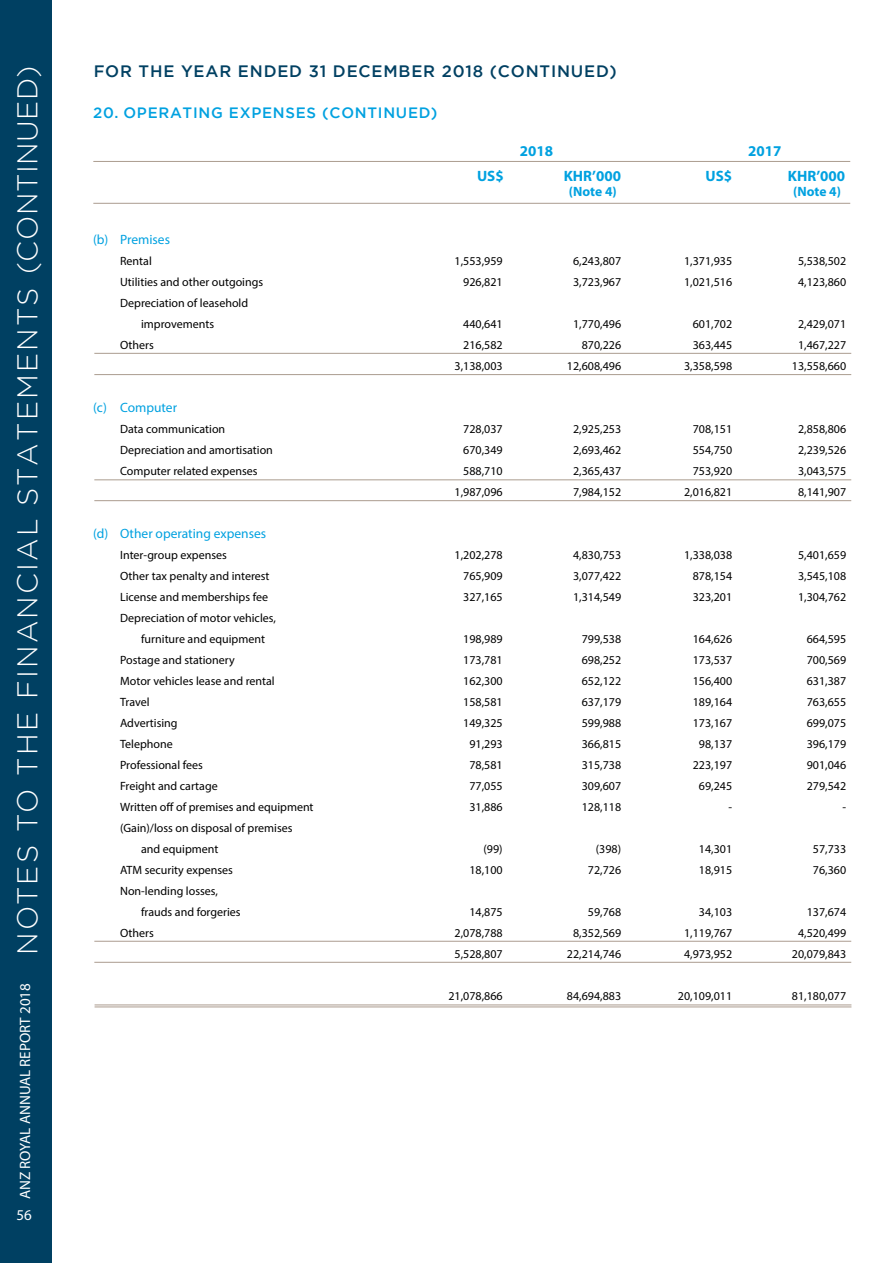
<style>
.page{position:relative;width:893px;height:1263px;background:#fff}
.page>*{position:absolute;margin:0;border:0;box-sizing:border-box;transform-origin:0 0}
.t1{font:300 28.5px "Gotham";letter-spacing:.08em;color:#fff}
.t2{font:500 16.5px "Gotham";letter-spacing:.05em;color:#004062}
.t3{font:500 15px "Gotham";letter-spacing:.05em;color:#00a1e0}
.t4{font:700 15px "Myriad Pro";color:#00a1e0}
.t5{font:15px "Myriad Pro";color:#fff}
.t6{font:13.5px "Myriad Pro";color:#00a1e0}
.t7{font:700 13.5px "Myriad Pro";letter-spacing:-.005em;color:#00a1e0}
.t8{font:12px/21px "Myriad Pro";color:#000}
</style>
<div class="page">
<div style="left:0;top:0;width:51px;height:1263px;background:#004062"></div>
<hr style="left:93px;top:203px;width:757px;height:1px;background:#ab9c8f">
<hr style="left:93px;top:161px;width:757px;height:1px;background:#ab9c8f">
<hr style="left:95px;top:1004px;width:756px;height:1px;background:#ab9c8f">
<hr style="left:95px;top:1006px;width:756px;height:1px;background:#ab9c8f">
<hr style="left:94px;top:353px;width:757px;height:1px;background:#ab9c8f">
<hr style="left:94px;top:374px;width:757px;height:1px;background:#ab9c8f">
<hr style="left:94px;top:500px;width:757px;height:1px;background:#ab9c8f">
<hr style="left:94px;top:962px;width:757px;height:1px;background:#ab9c8f">
<hr style="left:94px;top:941px;width:757px;height:1px;background:#ab9c8f">
<hr style="left:94px;top:479px;width:757px;height:1px;background:#ab9c8f">
<h1 class="t1" style="left:9px;top:955px;width:890px;rotate:-90deg">NOTES TO THE FINANCIAL STATEMENTS (CONTINUED)</h1>
<p class="t5" style="left:16px;top:1199px;width:217px;rotate:-90deg">ANZ ROYAL ANNUAL REPORT 2018</p>
<p class="t5" style="left:17px;top:1206px;width:17px">56</p>
<h2 class="t2" style="left:94px;top:60px;width:524px">FOR THE YEAR ENDED 31 DECEMBER 2018 (CONTINUED)</h2>
<p class="t3" style="left:93px;top:103px;width:346px">20. OPERATING EXPENSES (CONTINUED)</p>
<p class="t4" style="left:520px;top:141px;width:35px">2018</p>
<p class="t4" style="left:748px;top:141px;width:35px">2017</p>
<p class="t4" style="left:477px;top:166px;width:28px">US$</p>
<p class="t4" style="left:705px;top:166px;width:28px">US$</p>
<p class="t4" style="left:564px;top:166px;width:59px">KHR’000</p>
<p class="t7" style="left:569px;top:183px;width:49px">(Note 4)</p>
<p class="t4" style="left:788px;top:166px;width:59px">KHR’000</p>
<p class="t7" style="left:793px;top:183px;width:49px">(Note 4)</p>
<p class="t6" style="left:93px;top:231px;width:78px">(b) Premises</p>
<p class="t8" style="left:120px;top:251px;width:33px">Rental</p>
<p class="t8" style="left:455px;top:251px;width:50px">1,553,959</p>
<p class="t8" style="left:573px;top:251px;width:50px">6,243,807</p>
<p class="t8" style="left:684px;top:251px;width:50px">1,371,935</p>
<p class="t8" style="left:798px;top:251px;width:50px">5,538,502</p>
<p class="t8" style="left:120px;top:272px;width:145px">Utilities and other outgoings</p>
<p class="t8" style="left:463px;top:272px;width:41px">926,821</p>
<p class="t8" style="left:573px;top:272px;width:50px">3,723,967</p>
<p class="t8" style="left:684px;top:272px;width:50px">1,021,516</p>
<p class="t8" style="left:798px;top:272px;width:50px">4,123,860</p>
<p class="t8" style="left:141px;top:293px;width:109px;text-indent:-21px">Depreciation of leasehold improvements</p>
<p class="t8" style="left:463px;top:314px;width:41px">440,641</p>
<p class="t8" style="left:573px;top:314px;width:50px">1,770,496</p>
<p class="t8" style="left:693px;top:314px;width:41px">601,702</p>
<p class="t8" style="left:798px;top:314px;width:50px">2,429,071</p>
<p class="t8" style="left:120px;top:335px;width:35px">Others</p>
<p class="t8" style="left:463px;top:335px;width:41px">216,582</p>
<p class="t8" style="left:582px;top:335px;width:41px">870,226</p>
<p class="t8" style="left:693px;top:335px;width:41px">363,445</p>
<p class="t8" style="left:798px;top:335px;width:50px">1,467,227</p>
<p class="t8" style="left:455px;top:356px;width:50px">3,138,003</p>
<p class="t8" style="left:567px;top:356px;width:56px">12,608,496</p>
<p class="t8" style="left:684px;top:356px;width:50px">3,358,598</p>
<p class="t8" style="left:792px;top:356px;width:56px">13,558,660</p>
<p class="t6" style="left:93px;top:399px;width:86px">(c) Computer</p>
<p class="t8" style="left:120px;top:419px;width:107px">Data communication</p>
<p class="t8" style="left:463px;top:419px;width:41px">728,037</p>
<p class="t8" style="left:573px;top:419px;width:50px">2,925,253</p>
<p class="t8" style="left:693px;top:419px;width:41px">708,151</p>
<p class="t8" style="left:798px;top:419px;width:50px">2,858,806</p>
<p class="t8" style="left:120px;top:440px;width:154px">Depreciation and amortisation</p>
<p class="t8" style="left:463px;top:440px;width:41px">670,349</p>
<p class="t8" style="left:573px;top:440px;width:50px">2,693,462</p>
<p class="t8" style="left:693px;top:440px;width:41px">554,750</p>
<p class="t8" style="left:798px;top:440px;width:50px">2,239,526</p>
<p class="t8" style="left:120px;top:461px;width:139px">Computer related expenses</p>
<p class="t8" style="left:463px;top:461px;width:41px">588,710</p>
<p class="t8" style="left:573px;top:461px;width:50px">2,365,437</p>
<p class="t8" style="left:693px;top:461px;width:41px">753,920</p>
<p class="t8" style="left:798px;top:461px;width:50px">3,043,575</p>
<p class="t8" style="left:455px;top:482px;width:50px">1,987,096</p>
<p class="t8" style="left:573px;top:482px;width:50px">7,984,152</p>
<p class="t8" style="left:684px;top:482px;width:50px">2,016,821</p>
<p class="t8" style="left:798px;top:482px;width:50px">8,141,907</p>
<p class="t6" style="left:93px;top:525px;width:175px">(d) Other operating expenses</p>
<p class="t8" style="left:120px;top:545px;width:108px">Inter-group expenses</p>
<p class="t8" style="left:455px;top:545px;width:50px">1,202,278</p>
<p class="t8" style="left:573px;top:545px;width:50px">4,830,753</p>
<p class="t8" style="left:684px;top:545px;width:50px">1,338,038</p>
<p class="t8" style="left:798px;top:545px;width:50px">5,401,659</p>
<p class="t8" style="left:120px;top:566px;width:151px">Other tax penalty and interest</p>
<p class="t8" style="left:463px;top:566px;width:41px">765,909</p>
<p class="t8" style="left:573px;top:566px;width:50px">3,077,422</p>
<p class="t8" style="left:693px;top:566px;width:41px">878,154</p>
<p class="t8" style="left:798px;top:566px;width:50px">3,545,108</p>
<p class="t8" style="left:120px;top:587px;width:150px">License and memberships fee</p>
<p class="t8" style="left:463px;top:587px;width:41px">327,165</p>
<p class="t8" style="left:573px;top:587px;width:50px">1,314,549</p>
<p class="t8" style="left:693px;top:587px;width:41px">323,201</p>
<p class="t8" style="left:798px;top:587px;width:50px">1,304,762</p>
<p class="t8" style="left:141px;top:608px;width:136px;text-indent:-21px">Depreciation of motor vehicles, furniture and equipment</p>
<p class="t8" style="left:463px;top:629px;width:41px">198,989</p>
<p class="t8" style="left:582px;top:629px;width:41px">799,538</p>
<p class="t8" style="left:693px;top:629px;width:41px">164,626</p>
<p class="t8" style="left:807px;top:629px;width:41px">664,595</p>
<p class="t8" style="left:120px;top:650px;width:116px">Postage and stationery</p>
<p class="t8" style="left:463px;top:650px;width:41px">173,781</p>
<p class="t8" style="left:582px;top:650px;width:41px">698,252</p>
<p class="t8" style="left:693px;top:650px;width:41px">173,537</p>
<p class="t8" style="left:807px;top:650px;width:41px">700,569</p>
<p class="t8" style="left:120px;top:671px;width:156px">Motor vehicles lease and rental</p>
<p class="t8" style="left:463px;top:671px;width:41px">162,300</p>
<p class="t8" style="left:582px;top:671px;width:41px">652,122</p>
<p class="t8" style="left:693px;top:671px;width:41px">156,400</p>
<p class="t8" style="left:807px;top:671px;width:41px">631,387</p>
<p class="t8" style="left:120px;top:692px;width:31px">Travel</p>
<p class="t8" style="left:463px;top:692px;width:41px">158,581</p>
<p class="t8" style="left:582px;top:692px;width:41px">637,179</p>
<p class="t8" style="left:693px;top:692px;width:41px">189,164</p>
<p class="t8" style="left:807px;top:692px;width:41px">763,655</p>
<p class="t8" style="left:120px;top:713px;width:59px">Advertising</p>
<p class="t8" style="left:463px;top:713px;width:41px">149,325</p>
<p class="t8" style="left:582px;top:713px;width:41px">599,988</p>
<p class="t8" style="left:693px;top:713px;width:41px">173,167</p>
<p class="t8" style="left:807px;top:713px;width:41px">699,075</p>
<p class="t8" style="left:120px;top:734px;width:54px">Telephone</p>
<p class="t8" style="left:469px;top:734px;width:35px">91,293</p>
<p class="t8" style="left:582px;top:734px;width:41px">366,815</p>
<p class="t8" style="left:699px;top:734px;width:35px">98,137</p>
<p class="t8" style="left:807px;top:734px;width:41px">396,179</p>
<p class="t8" style="left:120px;top:755px;width:84px">Professional fees</p>
<p class="t8" style="left:469px;top:755px;width:35px">78,581</p>
<p class="t8" style="left:582px;top:755px;width:41px">315,738</p>
<p class="t8" style="left:693px;top:755px;width:41px">223,197</p>
<p class="t8" style="left:807px;top:755px;width:41px">901,046</p>
<p class="t8" style="left:120px;top:776px;width:99px">Freight and cartage</p>
<p class="t8" style="left:469px;top:776px;width:35px">77,055</p>
<p class="t8" style="left:582px;top:776px;width:41px">309,607</p>
<p class="t8" style="left:699px;top:776px;width:35px">69,245</p>
<p class="t8" style="left:807px;top:776px;width:41px">279,542</p>
<p class="t8" style="left:120px;top:797px;width:195px">Written off of premises and equipment</p>
<p class="t8" style="left:469px;top:797px;width:35px">31,886</p>
<p class="t8" style="left:582px;top:797px;width:41px">128,118</p>
<p class="t8" style="left:728px;top:797px;width:5px">-</p>
<p class="t8" style="left:842px;top:797px;width:5px">-</p>
<p class="t8" style="left:141px;top:818px;width:153px;text-indent:-21px">(Gain)/loss on disposal of premises and equipment</p>
<p class="t8" style="left:483px;top:839px;width:21px">(99)</p>
<p class="t8" style="left:596px;top:839px;width:27px">(398)</p>
<p class="t8" style="left:699px;top:839px;width:35px">14,301</p>
<p class="t8" style="left:813px;top:839px;width:35px">57,733</p>
<p class="t8" style="left:120px;top:860px;width:114px">ATM security expenses</p>
<p class="t8" style="left:469px;top:860px;width:35px">18,100</p>
<p class="t8" style="left:588px;top:860px;width:35px">72,726</p>
<p class="t8" style="left:699px;top:860px;width:35px">18,915</p>
<p class="t8" style="left:813px;top:860px;width:35px">76,360</p>
<p class="t8" style="left:141px;top:881px;width:101px;text-indent:-21px">Non-lending losses, frauds and forgeries</p>
<p class="t8" style="left:469px;top:902px;width:35px">14,875</p>
<p class="t8" style="left:588px;top:902px;width:35px">59,768</p>
<p class="t8" style="left:699px;top:902px;width:35px">34,103</p>
<p class="t8" style="left:807px;top:902px;width:41px">137,674</p>
<p class="t8" style="left:120px;top:923px;width:35px">Others</p>
<p class="t8" style="left:455px;top:923px;width:50px">2,078,788</p>
<p class="t8" style="left:573px;top:923px;width:50px">8,352,569</p>
<p class="t8" style="left:684px;top:923px;width:50px">1,119,767</p>
<p class="t8" style="left:798px;top:923px;width:50px">4,520,499</p>
<p class="t8" style="left:455px;top:944px;width:50px">5,528,807</p>
<p class="t8" style="left:567px;top:944px;width:56px">22,214,746</p>
<p class="t8" style="left:684px;top:944px;width:50px">4,973,952</p>
<p class="t8" style="left:792px;top:944px;width:56px">20,079,843</p>
<p class="t8" style="left:448px;top:986px;width:56px">21,078,866</p>
<p class="t8" style="left:567px;top:986px;width:56px">84,694,883</p>
<p class="t8" style="left:678px;top:986px;width:56px">20,109,011</p>
<p class="t8" style="left:792px;top:986px;width:56px">81,180,077</p>
</div>
